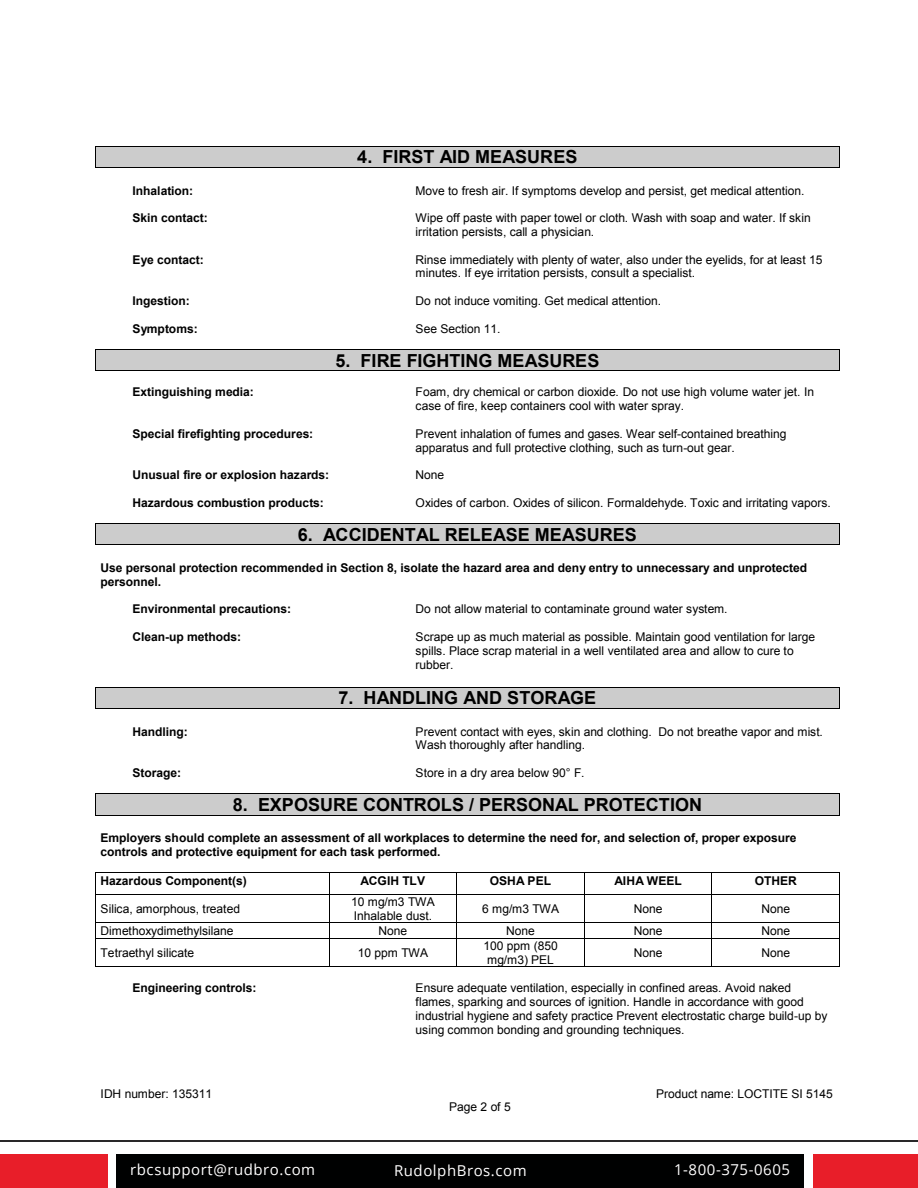
<style>
.page{position:relative;width:918px;height:1188px;background:#fff}
.page>*{position:absolute;margin:0;border:0;box-sizing:border-box;transform-origin:0 0}
.t1{font:700 18px "Arial";color:#000}
.t2{font:15px "Open Sans";letter-spacing:.035em;color:#fff}
.t3{font:12px/13.8px "Arial";letter-spacing:-.005em;color:#000}
.t4{font:700 12px/13.8px "Arial";color:#000}
</style>
<div class="page">
<div style="left:813px;top:1155px;width:105px;height:33px;background:#e81e29"></div>
<div style="left:0;top:1155px;width:107px;height:33px;background:#e81e29"></div>
<div style="left:116px;top:1155px;width:688px;height:33px;background:#000101"></div>
<hr style="left:0;top:1140px;width:918px;height:2px;background:#292829">
<div style="left:101px;top:146px;width:733px;height:21px;background:#ccc"></div>
<hr style="left:96px;top:146px;width:743px;height:1px;background:#000">
<svg style="left:95px;top:146px;width:1px;height:22px"></svg>
<hr style="left:96px;top:167px;width:743px;height:1px;background:#000">
<svg style="left:839px;top:146px;width:1px;height:22px"></svg>
<div style="left:101px;top:350px;width:733px;height:21px;background:#ccc"></div>
<hr style="left:96px;top:349px;width:743px;height:1px;background:#000">
<svg style="left:95px;top:349px;width:1px;height:22px"></svg>
<hr style="left:96px;top:371px;width:743px;height:1px;background:#000">
<svg style="left:839px;top:349px;width:1px;height:22px"></svg>
<div style="left:101px;top:524px;width:733px;height:20px;background:#ccc"></div>
<hr style="left:96px;top:523px;width:743px;height:1px;background:#000">
<svg style="left:95px;top:523px;width:1px;height:22px"></svg>
<hr style="left:96px;top:544px;width:743px;height:1px;background:#000">
<svg style="left:839px;top:523px;width:1px;height:22px"></svg>
<div style="left:101px;top:687px;width:733px;height:21px;background:#ccc"></div>
<hr style="left:96px;top:687px;width:743px;height:1px;background:#000">
<svg style="left:95px;top:687px;width:1px;height:22px"></svg>
<hr style="left:96px;top:708px;width:743px;height:1px;background:#000">
<svg style="left:839px;top:687px;width:1px;height:22px"></svg>
<div style="left:101px;top:794px;width:733px;height:21px;background:#ccc"></div>
<hr style="left:96px;top:793px;width:743px;height:1px;background:#000">
<svg style="left:95px;top:793px;width:1px;height:23px"></svg>
<hr style="left:96px;top:815px;width:743px;height:1px;background:#000">
<svg style="left:839px;top:793px;width:1px;height:23px"></svg>
<hr style="left:96px;top:872px;width:233px;height:1px;background:#000">
<hr style="left:330px;top:872px;width:126px;height:1px;background:#000">
<hr style="left:457px;top:872px;width:127px;height:1px;background:#000">
<hr style="left:585px;top:872px;width:127px;height:1px;background:#000">
<hr style="left:712px;top:872px;width:127px;height:1px;background:#000">
<hr style="left:96px;top:894px;width:233px;height:1px;background:#000">
<hr style="left:330px;top:894px;width:126px;height:1px;background:#000">
<hr style="left:457px;top:894px;width:127px;height:1px;background:#000">
<hr style="left:585px;top:894px;width:127px;height:1px;background:#000">
<hr style="left:712px;top:894px;width:127px;height:1px;background:#000">
<hr style="left:96px;top:922px;width:233px;height:1px;background:#000">
<hr style="left:330px;top:922px;width:126px;height:1px;background:#000">
<hr style="left:457px;top:922px;width:127px;height:1px;background:#000">
<hr style="left:585px;top:922px;width:127px;height:1px;background:#000">
<hr style="left:712px;top:922px;width:127px;height:1px;background:#000">
<hr style="left:96px;top:938px;width:233px;height:1px;background:#000">
<hr style="left:330px;top:938px;width:126px;height:1px;background:#000">
<hr style="left:457px;top:938px;width:127px;height:1px;background:#000">
<hr style="left:585px;top:938px;width:127px;height:1px;background:#000">
<hr style="left:712px;top:938px;width:127px;height:1px;background:#000">
<svg style="left:95px;top:872px;width:1px;height:95px"></svg>
<hr style="left:96px;top:966px;width:233px;height:1px;background:#000">
<svg style="left:329px;top:872px;width:1px;height:95px"></svg>
<hr style="left:330px;top:966px;width:126px;height:1px;background:#000">
<svg style="left:456px;top:872px;width:1px;height:95px"></svg>
<hr style="left:457px;top:966px;width:127px;height:1px;background:#000">
<svg style="left:584px;top:872px;width:1px;height:95px"></svg>
<hr style="left:585px;top:966px;width:127px;height:1px;background:#000">
<hr style="left:712px;top:966px;width:127px;height:1px;background:#000">
<svg style="left:839px;top:872px;width:1px;height:95px"></svg>
<h1 class="t1" style="left:357px;top:145px;width:222px">4. FIRST AID MEASURES</h1>
<p class="t4" style="left:132px;top:184px;width:62px">Inhalation:</p>
<p class="t3" style="left:416px;top:184px;width:390px">Move to fresh air. If symptoms develop and persist, get medical attention.</p>
<p class="t4" style="left:132px;top:211px;width:77px">Skin contact:</p>
<p class="t3" style="left:416px;top:211px;width:397px">Wipe off paste with paper towel or cloth. Wash with soap and water. If skin irritation persists, call a physician.</p>
<p class="t4" style="left:132px;top:253px;width:73px">Eye contact:</p>
<p class="t3" style="left:416px;top:253px;width:408px">Rinse immediately with plenty of water, also under the eyelids, for at least 15 minutes. If eye irritation persists, consult a specialist.</p>
<p class="t4" style="left:132px;top:294px;width:59px">Ingestion:</p>
<p class="t3" style="left:416px;top:294px;width:247px">Do not induce vomiting. Get medical attention.</p>
<p class="t4" style="left:132px;top:322px;width:67px">Symptoms:</p>
<p class="t3" style="left:416px;top:322px;width:86px">See Section 11.</p>
<h1 class="t1" style="left:336px;top:349px;width:265px">5. FIRE FIGHTING MEASURES</h1>
<p class="t4" style="left:132px;top:386px;width:123px">Extinguishing media:</p>
<p class="t3" style="left:416px;top:385px;width:400px">Foam, dry chemical or carbon dioxide. Do not use high volume water jet. In case of fire, keep containers cool with water spray.</p>
<p class="t4" style="left:132px;top:427px;width:182px">Special firefighting procedures:</p>
<p class="t3" style="left:416px;top:427px;width:372px">Prevent inhalation of fumes and gases. Wear self-contained breathing apparatus and full protective clothing, such as turn-out gear.</p>
<p class="t4" style="left:132px;top:468px;width:198px">Unusual fire or explosion hazards:</p>
<p class="t3" style="left:416px;top:468px;width:30px">None</p>
<p class="t4" style="left:132px;top:496px;width:193px">Hazardous combustion products:</p>
<p class="t3" style="left:416px;top:496px;width:417px">Oxides of carbon. Oxides of silicon. Formaldehyde. Toxic and irritating vapors.</p>
<h1 class="t1" style="left:298px;top:522px;width:340px">6. ACCIDENTAL RELEASE MEASURES</h1>
<p class="t4" style="left:100px;top:561px;width:708px">Use personal protection recommended in Section 8, isolate the hazard area and deny entry to unnecessary and unprotected personnel.</p>
<p class="t4" style="left:132px;top:603px;width:160px">Environmental precautions:</p>
<p class="t3" style="left:416px;top:602px;width:313px">Do not allow material to contaminate ground water system.</p>
<p class="t4" style="left:132px;top:630px;width:110px">Clean-up methods:</p>
<p class="t3" style="left:416px;top:630px;width:401px">Scrape up as much material as possible. Maintain good ventilation for large spills. Place scrap material in a well ventilated area and allow to cure to rubber.</p>
<h1 class="t1" style="left:338px;top:686px;width:259px">7. HANDLING AND STORAGE</h1>
<p class="t4" style="left:132px;top:725px;width:57px">Handling:</p>
<p class="t3" style="left:416px;top:725px;width:409px">Prevent contact with eyes, skin and clothing. Do not breathe vapor and mist.<br>Wash thoroughly after handling.</p>
<p class="t4" style="left:132px;top:766px;width:50px">Storage:</p>
<p class="t3" style="left:416px;top:766px;width:170px">Store in a dry area below 90° F.</p>
<h1 class="t1" style="left:233px;top:793px;width:471px">8. EXPOSURE CONTROLS / PERSONAL PROTECTION</h1>
<p class="t4" style="left:100px;top:832px;width:698px">Employers should complete an assessment of all workplaces to determine the need for, and selection of, proper exposure controls and protective equipment for each task performed.</p>
<p class="t4" style="left:101px;top:874px;width:148px">Hazardous Component(s)</p>
<p class="t4" style="left:361px;top:874px;width:66px">ACGIH TLV</p>
<p class="t4" style="left:490px;top:874px;width:63px">OSHA PEL</p>
<p class="t4" style="left:615px;top:874px;width:69px">AIHA WEEL</p>
<p class="t4" style="left:755px;top:874px;width:43px">OTHER</p>
<p class="t3" style="left:101px;top:902px;width:141px">Silica, amorphous, treated</p>
<p class="t3" style="left:351px;top:895px;width:85px">10 mg/m3 TWA<br>Inhalable dust.</p>
<p class="t3" style="left:482px;top:902px;width:78px">6 mg/m3 TWA</p>
<p class="t3" style="left:634px;top:902px;width:30px">None</p>
<p class="t3" style="left:761px;top:902px;width:30px">None</p>
<p class="t3" style="left:101px;top:924px;width:134px">Dimethoxydimethylsilane</p>
<p class="t3" style="left:379px;top:924px;width:30px">None</p>
<p class="t3" style="left:506px;top:924px;width:30px">None</p>
<p class="t3" style="left:634px;top:924px;width:30px">None</p>
<p class="t3" style="left:761px;top:924px;width:30px">None</p>
<p class="t3" style="left:101px;top:946px;width:95px">Tetraethyl silicate</p>
<p class="t3" style="left:358px;top:946px;width:72px">10 ppm TWA</p>
<p class="t3" style="left:484px;top:939px;width:76px;text-align:center">100 ppm (850 mg/m3) PEL</p>
<p class="t3" style="left:634px;top:946px;width:30px">None</p>
<p class="t3" style="left:761px;top:946px;width:30px">None</p>
<p class="t4" style="left:132px;top:981px;width:126px">Engineering controls:</p>
<p class="t3" style="left:416px;top:981px;width:413px">Ensure adequate ventilation, especially in confined areas. Avoid naked flames, sparking and sources of ignition. Handle in accordance with good industrial hygiene and safety practice Prevent electrostatic charge build-up by using common bonding and grounding techniques.</p>
<p class="t3" style="left:101px;top:1087px;width:113px">IDH number: 135311</p>
<p class="t3" style="left:656px;top:1087px;width:178px">Product name: LOCTITE SI 5145</p>
<p class="t3" style="left:449px;top:1100px;width:63px">Page 2 of 5</p>
<p class="t2" style="left:130px;top:1160px;width:187px">rbcsupport@rudbro.com</p>
<p class="t2" style="left:394px;top:1160px;width:134px">RudolphBros.com</p>
<p class="t2" style="left:674px;top:1160px;width:117px">1-800-375-0605</p>
</div>
